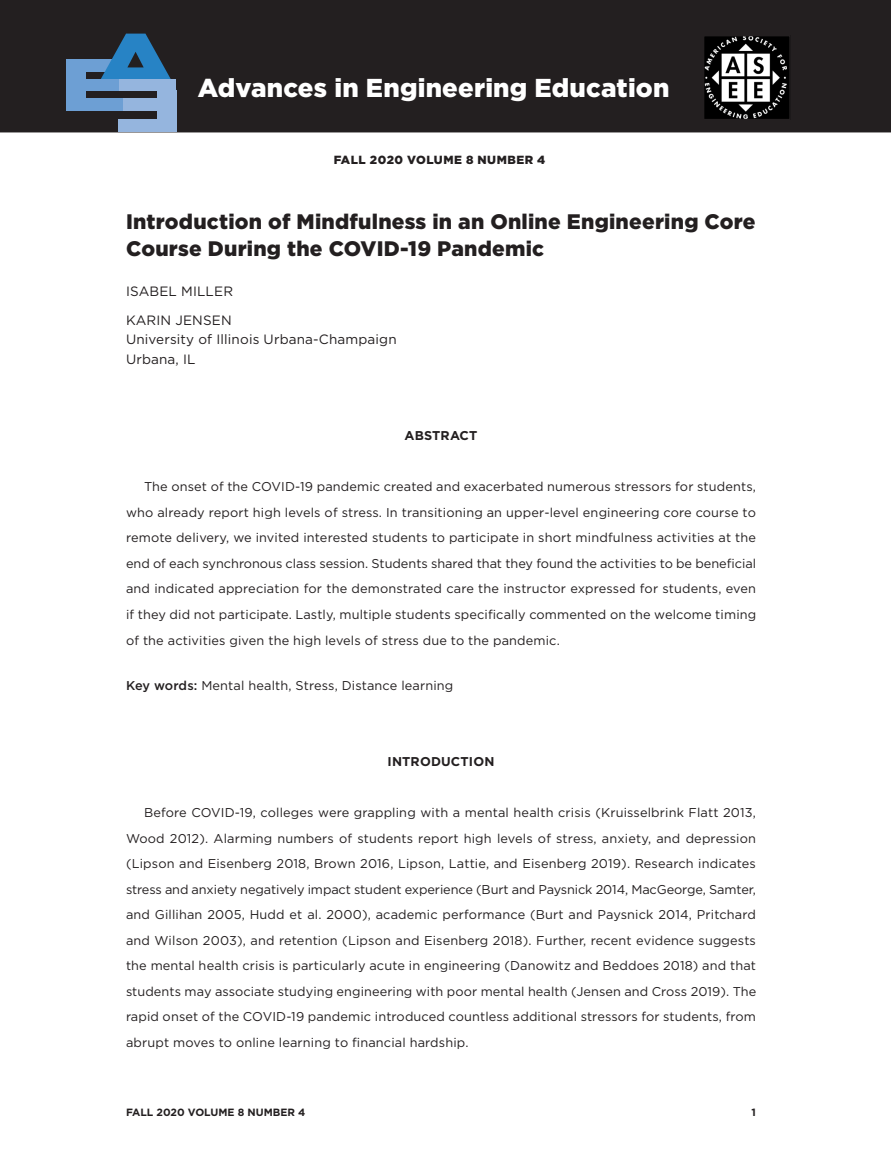
<style>
.page{position:relative;width:891px;height:1175px;background:#fff}
.page>*{position:absolute;margin:0;border:0;box-sizing:border-box;transform-origin:0 0}
.t1{font:900 25.8px "Gotham";letter-spacing:.01em;color:#fff}
.t2{font:900 21px/27px "Gotham";letter-spacing:.01em;color:#231f20}
.aff{font:13.5px "Gotham";letter-spacing:.01em;color:#231f20}
.author{font:13.5px "Gotham";letter-spacing:.01em;color:#231f20}
.body_text{font:12.75px/25.5px "Gotham";letter-spacing:.01em;color:#231f20;text-align:justify}
.kw{font:12.75px "Gotham";letter-spacing:.01em;color:#231f20}
.t3{font:700 12.75px "Gotham";letter-spacing:.01em;color:#231f20}
.t4{font:900 11.85px "Gotham";letter-spacing:.04em;color:#231f20}
.t5{font:700 10.5px "Gotham";color:#231f20}
.s1{font-weight:500}
</style>
<div class="page">
<div style="left:0;top:0;width:891px;height:132px;background:#231f20"></div>
<div style="left:230px;top:0;width:351px;height:96px;background:#231f20"></div>
<img style="left:706px;top:38px;width:82px;height:79px">
<div style="left:703px;top:35px;width:88px;height:85px;border:2px solid #231f20"></div>
<div style="left:66px;top:59px;width:54px;height:12px;background:#6d9fd4"></div>
<div style="left:66px;top:99px;width:57px;height:12px;background:#6d9fd4"></div>
<div style="left:66px;top:71px;width:19px;height:30px;background:#6d9fd4"></div>
<div style="left:157px;top:90px;width:19px;height:41px;background:#95b5de"></div>
<div style="left:123px;top:99px;width:52px;height:12px;background:#95b5de"></div>
<div style="left:119px;top:119px;width:56px;height:13px;background:#95b5de"></div>
<svg style="left:95px;top:34px;width:81px;height:45px;background:#28587e"></svg>
<div style="left:66px;top:79px;width:53px;height:12px;background:#6d9fd4"></div>
<div style="left:119px;top:79px;width:57px;height:12px;background:#95b5de"></div>
<h1 class="t1" style="left:198px;top:73px;width:473px">Advances in Engineering Education</h1>
<p class="t4" style="left:334px;top:152px;width:213px">FALL 2020 VOLUME 8 NUMBER 4</p>
<p class="t2" style="left:126px;top:207px;width:631px">Introduction of Mindfulness in an Online Engineering Core<br>Course During the COVID-19 Pandemic</p>
<p class="author" style="left:126px;top:284px;width:109px">ISABEL MILLER</p>
<p class="author" style="left:126px;top:312px;width:107px">KARIN JENSEN</p>
<p class="aff" style="left:126px;top:332px;width:272px">University of Illinois Urbana-Champaign</p>
<p class="aff" style="left:126px;top:351px;width:71px">Urbana, IL</p>
<h1 class="t3" style="left:405px;top:428px;width:74px">ABSTRACT</h1>
<p class="body_text" style="left:126px;top:474px;width:632px;text-indent:18px">The onset of the COVID-19 pandemic created and exacerbated numerous stressors for students, who already report high levels of stress. In transitioning an upper-level engineering core course to remote delivery, we invited interested students to participate in short mindfulness activities at the end of each synchronous class session. Students shared that they found the activities to be beneficial and indicated appreciation for the demonstrated care the instructor expressed for students, even if they did not participate. Lastly, multiple students specifically commented on the welcome timing of the activities given the high levels of stress due to the pandemic.</p>
<p class="kw" style="left:126px;top:678px;width:329px"><span class="s1">Key words:</span> Mental health, Stress, Distance learning</p>
<h1 class="t3" style="left:388px;top:754px;width:108px">INTRODUCTION</h1>
<p class="body_text" style="left:126px;top:799px;width:632px;text-indent:18px">Before COVID-19, colleges were grappling with a mental health crisis (Kruisselbrink Flatt 2013, Wood 2012). Alarming numbers of students report high levels of stress, anxiety, and depression (Lipson and Eisenberg 2018, Brown 2016, Lipson, Lattie, and Eisenberg 2019). Research indicates stress and anxiety negatively impact student experience (Burt and Paysnick 2014, MacGeorge, Samter, and Gillihan 2005, Hudd et al. 2000), academic performance (Burt and Paysnick 2014, Pritchard and Wilson 2003), and retention (Lipson and Eisenberg 2018). Further, recent evidence suggests the mental health crisis is particularly acute in engineering (Danowitz and Beddoes 2018) and that students may associate studying engineering with poor mental health (Jensen and Cross 2019). The rapid onset of the COVID-19 pandemic introduced countless additional stressors for students, from abrupt moves to online learning to financial hardship.</p>
<p class="t5" style="left:126px;top:1106px;width:181px">FALL 2020 VOLUME 8 NUMBER 4</p>
<p class="t5" style="left:752px;top:1106px;width:6px">1</p>
</div>
